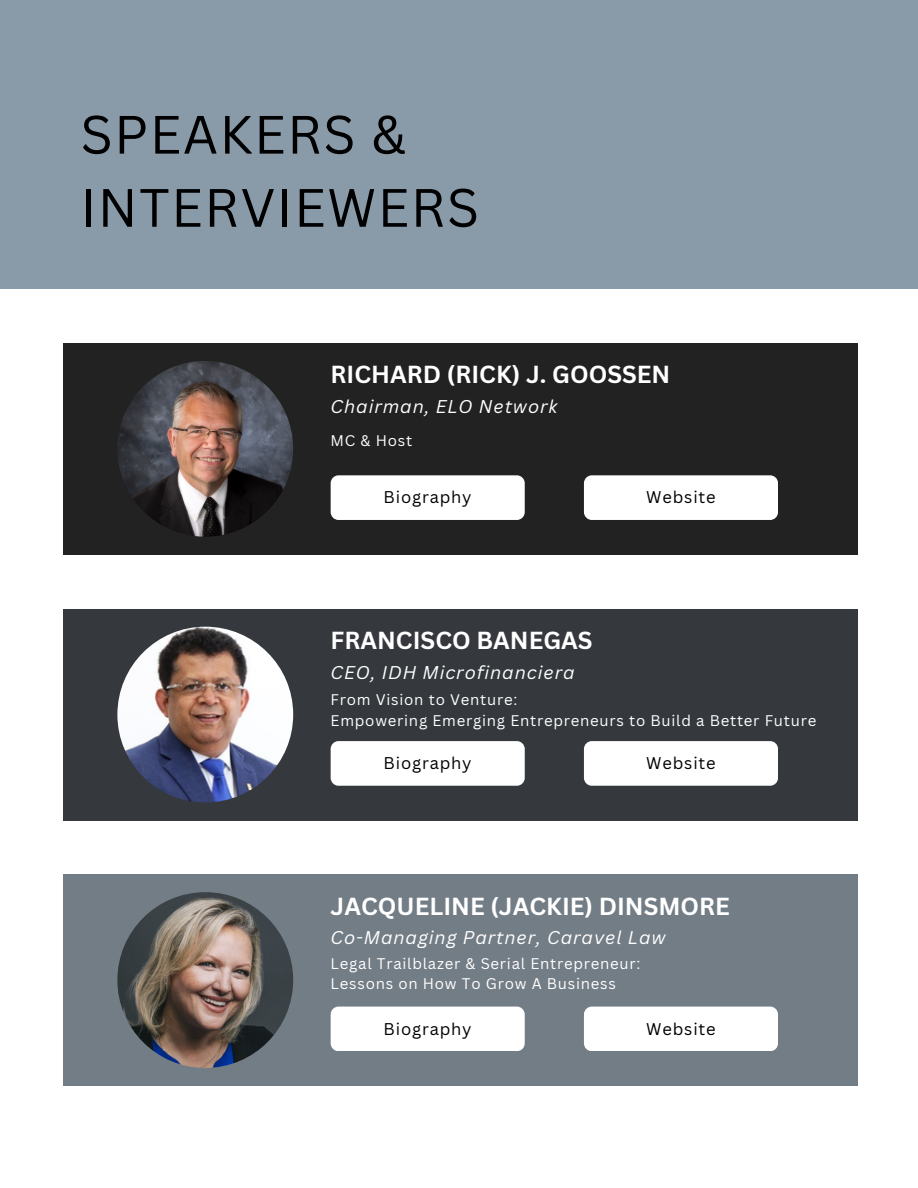
<style>
.page{position:relative;width:918px;height:1188px;background:#fff}
.page>*{position:absolute;margin:0;border:0;box-sizing:border-box;transform-origin:0 0}
.t1{font:52.8px/73.2px "Canva Sans";letter-spacing:.025em;color:#000}
.t2{font:700 24px "Canva Sans";color:#fff}
.t3{font:italic 18px "Canva Sans";letter-spacing:.05em;color:#fff}
.t4{font:16.5px "Canva Sans";letter-spacing:.05em;color:#000}
.t5{font:15px "Canva Sans";letter-spacing:.05em;color:#fff}
</style>
<div class="page">
<div style="left:0;top:0;width:918px;height:289px;background:#899aa9"></div>
<div style="left:63px;top:343px;width:794px;height:212px;background:#222"></div>
<img style="left:117px;top:361px;width:176px;height:176px;border-radius:50%">
<div style="left:331px;top:475px;width:194px;height:45px;background:#fff;border-radius:8px"></div>
<div style="left:584px;top:475px;width:194px;height:45px;background:#fff;border-radius:8px"></div>
<div style="left:63px;top:609px;width:794px;height:211px;background:#35393e"></div>
<img style="left:117px;top:627px;width:176px;height:175px;border-radius:50%">
<div style="left:331px;top:741px;width:194px;height:45px;background:#fff;border-radius:8px"></div>
<div style="left:584px;top:741px;width:194px;height:45px;background:#fff;border-radius:8px"></div>
<div style="left:63px;top:874px;width:794px;height:212px;background:#737d86"></div>
<img style="left:117px;top:892px;width:176px;height:176px;border-radius:50%">
<div style="left:331px;top:1007px;width:194px;height:44px;background:#fff;border-radius:8px"></div>
<div style="left:584px;top:1007px;width:194px;height:44px;background:#fff;border-radius:8px"></div>
<h1 class="t1" style="left:80px;top:97px;width:400px">SPEAKERS &amp;<br>INTERVIEWERS</h1>
<p class="t2" style="left:331px;top:358px;width:341px">RICHARD (RICK) J. GOOSSEN</p>
<h3 class="t3" style="left:331px;top:394px;width:228px">Chairman, ELO Network</h3>
<h3 class="t5" style="left:331px;top:430px;width:83px">MC &amp; Host</h3>
<h2 class="t4" style="left:384px;top:486px;width:90px">Biography</h2>
<h3 class="t2" style="left:331px;top:623px;width:264px">FRANCISCO BANEGAS</h3>
<h2 class="t3" style="left:331px;top:659px;width:246px">CEO, IDH Microfinanciera</h2>
<h3 class="t4" style="left:646px;top:486px;width:71px">Website</h3>
<h3 class="t5" style="left:331px;top:689px;width:188px">From Vision to Venture:</h3>
<p class="t5" style="left:331px;top:710px;width:487px">Empowering Emerging Entrepreneurs to Build a Better Future</p>
<p class="t4" style="left:384px;top:752px;width:90px">Biography</p>
<p class="t4" style="left:646px;top:752px;width:71px">Website</p>
<p class="t2" style="left:331px;top:889px;width:401px">JACQUELINE (JACKIE) DINSMORE</p>
<h3 class="t3" style="left:331px;top:925px;width:337px">Co-Managing Partner, Caravel Law</h3>
<p class="t5" style="left:331px;top:953px;width:311px">Legal Trailblazer &amp; Serial Entrepreneur:</p>
<h3 class="t5" style="left:331px;top:973px;width:287px">Lessons on How To Grow A Business</h3>
<h3 class="t4" style="left:384px;top:1017px;width:90px">Biography</h3>
<h2 class="t4" style="left:646px;top:1017px;width:71px">Website</h2>
</div>
